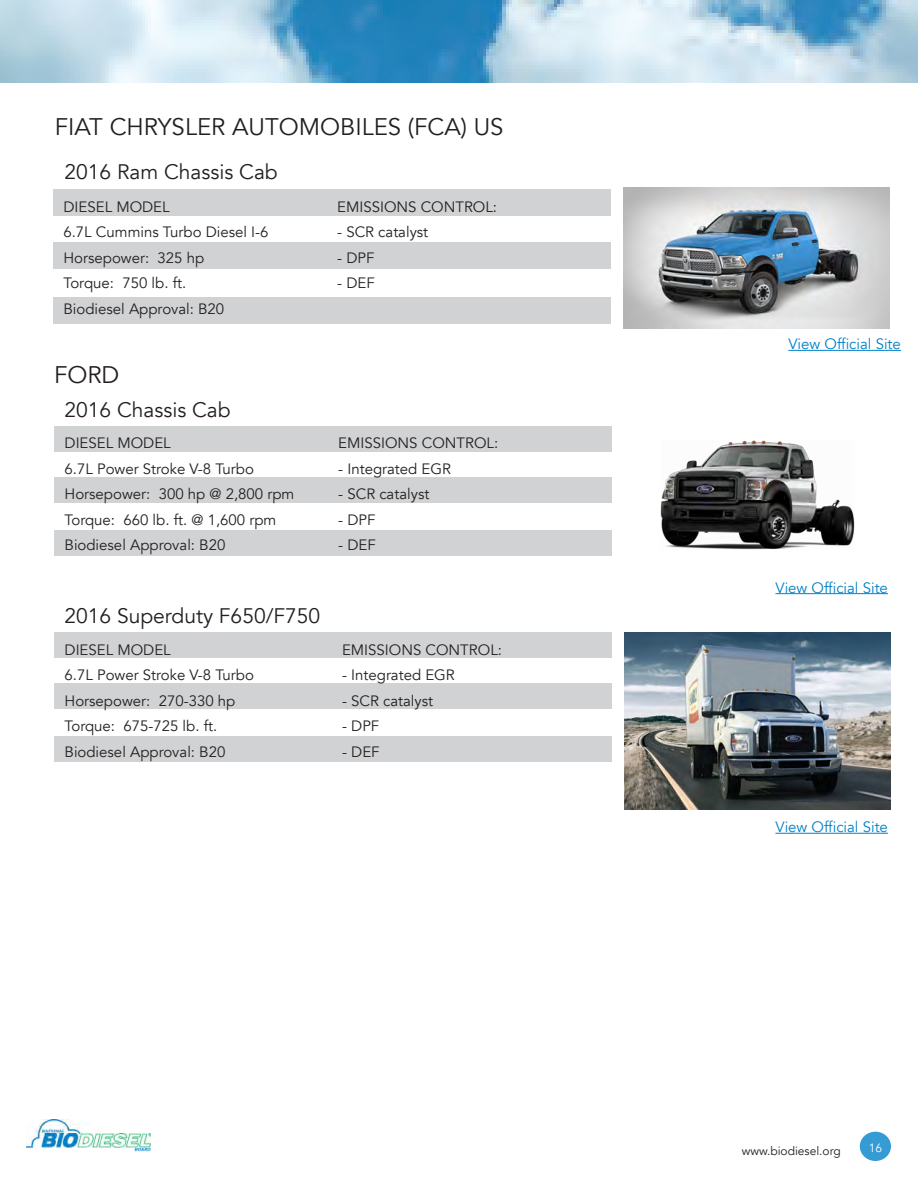
<style>
.page{position:relative;width:918px;height:1188px;background:#fff}
.page>*{position:absolute;margin:0;border:0;box-sizing:border-box;transform-origin:0 0}
.t1{font:24px "Avenir";color:#231f20}
.t2{font:21px "Avenir";color:#231f20}
.t3{font:15px/25.5px "Avenir";color:#231f20}
.t4{font:15px "Avenir";color:#0082c8}
.t5{font:12px "Avenir";color:#231f20}
.t6{font:12px "Avenir";color:#fff}
</style>
<div class="page">
<img style="left:0;top:0;width:918px;height:82px">
<img style="left:27px;top:1119px;width:124px;height:33px">
<div style="left:860px;top:1132px;width:31px;height:29px;background:#349bd5;border-radius:50%"></div>
<div style="left:54px;top:531px;width:558px;height:25px;background:#d1d2d4"></div>
<div style="left:54px;top:478px;width:558px;height:25px;background:#d1d2d4"></div>
<div style="left:54px;top:426px;width:558px;height:25px;background:#d1d2d4"></div>
<div style="left:54px;top:737px;width:558px;height:25px;background:#d1d2d4"></div>
<div style="left:54px;top:684px;width:558px;height:25px;background:#d1d2d4"></div>
<div style="left:54px;top:632px;width:558px;height:26px;background:#d1d2d4"></div>
<hr style="left:775px;top:593px;width:113px;height:1px;background:#0082c8">
<hr style="left:775px;top:833px;width:113px;height:1px;background:#0082c8">
<img style="left:660px;top:440px;width:195px;height:110px">
<div style="left:53px;top:298px;width:557px;height:26px;background:#d1d2d4"></div>
<div style="left:53px;top:243px;width:557px;height:26px;background:#d1d2d4"></div>
<div style="left:53px;top:189px;width:557px;height:26px;background:#d1d2d4"></div>
<hr style="left:788px;top:350px;width:113px;height:1px;background:#0082c8">
<img style="left:624px;top:188px;width:266px;height:140px">
<img style="left:625px;top:632px;width:266px;height:177px">
<h1 class="t1" style="left:55px;top:111px;width:450px">FIAT CHRYSLER AUTOMOBILES (FCA) US</h1>
<h2 class="t2" style="left:65px;top:158px;width:215px">2016 Ram Chassis Cab</h2>
<p class="t3" style="left:63px;top:194px;width:207px">DIESEL MODEL<br>6.7L Cummins Turbo Diesel I-6<br>Horsepower: 325 hp<br>Torque: 750 lb. ft.<br>Biodiesel Approval: B20</p>
<p class="t3" style="left:337px;top:194px;width:161px">EMISSIONS CONTROL:</p>
<p class="t3" style="left:337px;top:220px;width:93px">- SCR catalyst</p>
<p class="t3" style="left:337px;top:245px;width:39px">- DPF</p>
<p class="t3" style="left:337px;top:271px;width:39px">- DEF</p>
<h1 class="t1" style="left:54px;top:359px;width:67px">FORD</h1>
<h2 class="t2" style="left:65px;top:396px;width:168px">2016 Chassis Cab</h2>
<p class="t3" style="left:65px;top:431px;width:231px">DIESEL MODEL<br>6.7L Power Stroke V-8 Turbo<br>Horsepower: 300 hp @ 2,800 rpm<br>Torque: 660 lb. ft. @ 1,600 rpm<br>Biodiesel Approval: B20</p>
<p class="t3" style="left:338px;top:431px;width:161px">EMISSIONS CONTROL:</p>
<p class="t3" style="left:338px;top:456px;width:114px">- Integrated EGR</p>
<p class="t3" style="left:338px;top:482px;width:93px">- SCR catalyst</p>
<p class="t3" style="left:338px;top:507px;width:39px">- DPF</p>
<p class="t3" style="left:338px;top:533px;width:39px">- DEF</p>
<h2 class="t2" style="left:65px;top:602px;width:257px">2016 Superduty F650/F750</h2>
<p class="t3" style="left:65px;top:637px;width:191px">DIESEL MODEL<br>6.7L Power Stroke V-8 Turbo<br>Horsepower: 270-330 hp<br>Torque: 675-725 lb. ft.<br>Biodiesel Approval: B20</p>
<p class="t3" style="left:342px;top:637px;width:161px">EMISSIONS CONTROL:</p>
<p class="t3" style="left:342px;top:663px;width:114px">- Integrated EGR</p>
<p class="t3" style="left:342px;top:688px;width:93px">- SCR catalyst</p>
<p class="t3" style="left:342px;top:714px;width:39px">- DPF</p>
<p class="t3" style="left:342px;top:739px;width:39px">- DEF</p>
<p class="t4" style="left:788px;top:334px;width:114px">View Official Site</p>
<p class="t4" style="left:775px;top:578px;width:114px">View Official Site</p>
<p class="t4" style="left:775px;top:817px;width:114px">View Official Site</p>
<p class="t5" style="left:742px;top:1143px;width:101px">www.biodiesel.org</p>
<p class="t6" style="left:869px;top:1140px;width:15px">16</p>
</div>
